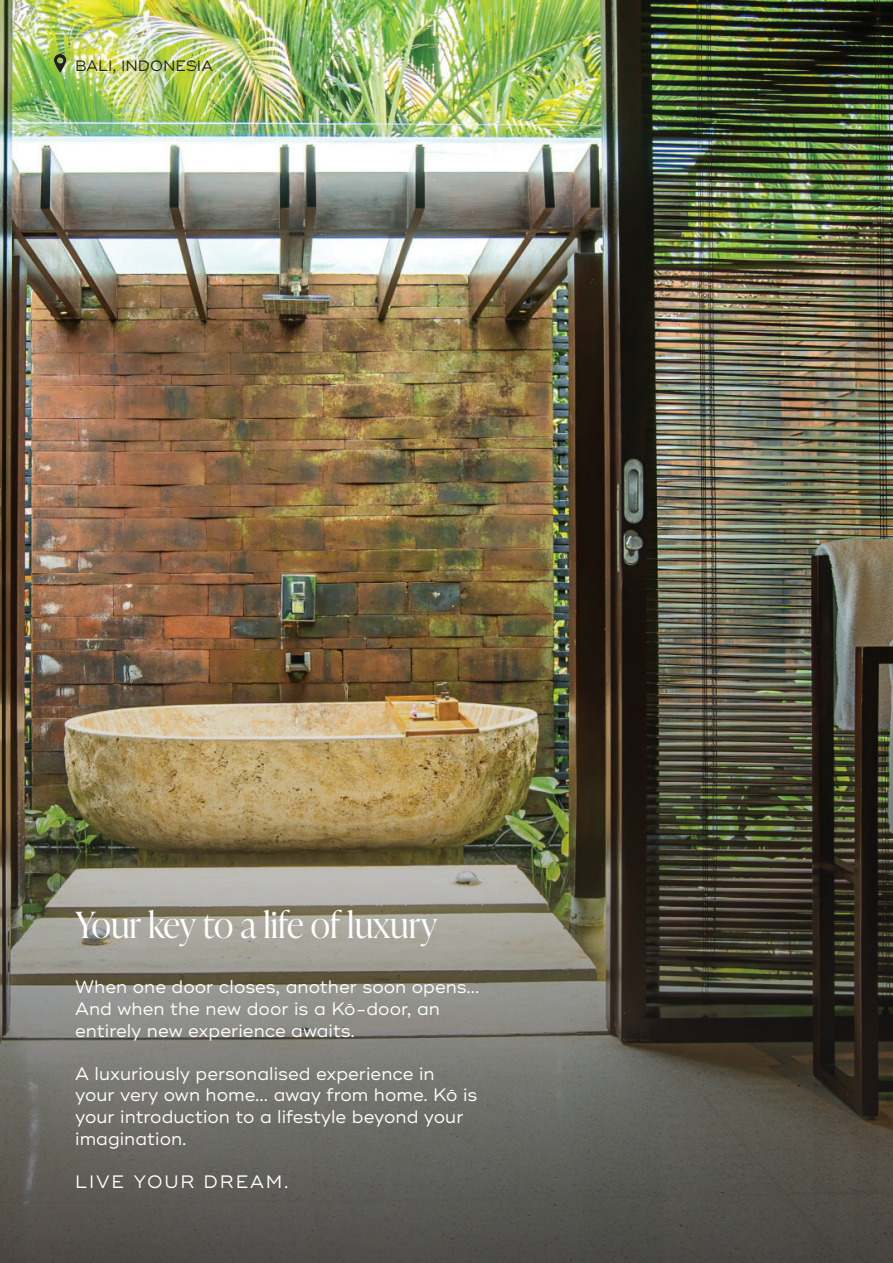
<style>
.page{position:relative;width:893px;height:1263px;background:#fff}
.page>*{position:absolute;margin:0;border:0;box-sizing:border-box;transform-origin:0 0}
.t1{font:300 36px "Ivy Presto Display";color:#fff}
.t2{font:18px/21.6px "Ridley Grotesk";color:#fff}
.t3{font:18px "Ridley Grotesk";letter-spacing:.1em;color:#fff}
.t4{font:15px "Ridley Grotesk";color:#231f20}
</style>
<div class="page">
<img style="left:0;top:0;width:893px;height:612px">
<img style="left:0;top:612px;width:893px;height:651px">
<svg style="left:54px;top:54px;width:12px;height:19px"></svg>
<p class="t4" style="left:75px;top:56px;width:139px">BALI, INDONESIA</p>
<h1 class="t1" style="left:75px;top:899px;width:364px">Your key to a life of luxury</h1>
<p class="t2" style="left:75px;top:977px;width:406px">When one door closes, another soon opens...<br>And when the new door is a Kō-door, an entirely new experience awaits.</p>
<p class="t2" style="left:75px;top:1063px;width:404px">A luxuriously personalised experience in your very own home... away from home. Kō is your introduction to a lifestyle beyond your imagination.</p>
<p class="t3" style="left:75px;top:1171px;width:215px">LIVE YOUR DREAM.</p>
</div>
